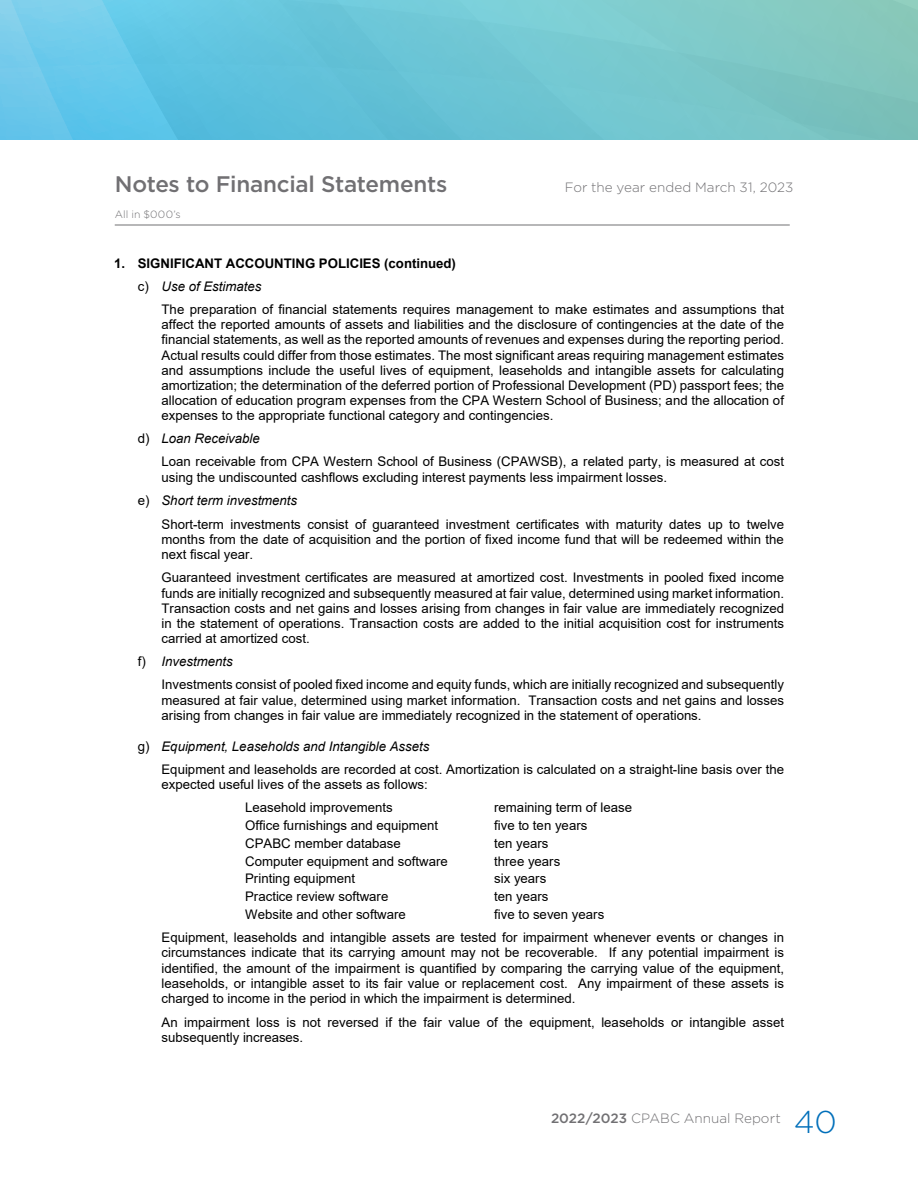
<style>
.page{position:relative;width:918px;height:1188px;background:#fff}
.page>*{position:absolute;margin:0;border:0;box-sizing:border-box;transform-origin:0 0}
.t1{font:300 31.5px "Gotham";color:#006fba}
.Body{font:500 22.5px "Gotham";letter-spacing:-.01em;color:#717073}
.Body-2{font:300 13.5px "Gotham";letter-spacing:.005em;color:#717073}
.t2{font:13.2px/15.1px "Arial";color:#000}
.t3{font:700 13.2px "Arial";color:#000}
.t4{font:italic 13.2px "Arial";color:#000}
.Body-3{font:300 10.5px "Gotham";color:#717073}
.s1{font-style:normal}
.s2{font-style:italic}
.s3{font-weight:500}
</style>
<div class="page">
<svg style="left:0;top:0;width:918px;height:140px;background:#6fc5d4"></svg>
<hr style="left:115px;top:225px;width:675px;height:1px;background:#717073">
<p class="Body" style="left:115px;top:169px;width:334px">Notes to Financial Statements</p>
<p class="Body-3" style="left:115px;top:207px;width:68px">All in $000’s</p>
<p class="Body-2" style="left:565px;top:178px;width:230px">For the year ended March 31, 2023</p>
<p class="t3" style="left:114px;top:254px;width:343px">1. SIGNIFICANT ACCOUNTING POLICIES (continued)</p>
<p class="t4" style="left:138px;top:278px;width:125px"><span class="s1">c)</span> Use of Estimates</p>
<p class="t2" style="left:162px;top:302px;width:624px">The preparation of financial statements requires management to make estimates and assumptions that</p>
<p class="t2" style="left:162px;top:317px;width:624px;text-align:justify">affect the reported amounts of assets and liabilities and the disclosure of contingencies at the date of the financial statements, as well as the reported amounts of revenues and expenses during the reporting period.<br>Actual results could differ from those estimates. The most significant areas requiring management estimates and assumptions include the useful lives of equipment, leaseholds and intangible assets for calculating amortization; the determination of the deferred portion of Professional Development (PD) passport fees; the allocation of education program expenses from the CPA Western School of Business; and the allocation of expenses to the appropriate functional category and contingencies.</p>
<p class="t2" style="left:162px;top:427px;width:624px;line-height:23.1px;text-indent:-24px">d) <span class="s2">Loan Receivable<br></span>Loan receivable from CPA Western School of Business (CPAWSB), a related party, is measured at cost</p>
<p class="t2" style="left:162px;top:469px;width:507px">using the undiscounted cashflows excluding interest payments less impairment losses.</p>
<p class="t4" style="left:138px;top:492px;width:161px"><span class="s1">e)</span> Short term investments</p>
<p class="t2" style="left:162px;top:517px;width:624px">Short-term investments consist of guaranteed investment certificates with maturity dates up to twelve</p>
<p class="t2" style="left:162px;top:532px;width:624px">months from the date of acquisition and the portion of fixed income fund that will be redeemed within the next fiscal year.</p>
<p class="t2" style="left:162px;top:570px;width:624px;text-align:justify">Guaranteed investment certificates are measured at amortized cost. Investments in pooled fixed income funds are initially recognized and subsequently measured at fair value, determined using market information.<br>Transaction costs and net gains and losses arising from changes in fair value are immediately recognized in the statement of operations. Transaction costs are added to the initial acquisition cost for instruments carried at amortized cost.</p>
<p class="t2" style="left:162px;top:650px;width:624px;line-height:23px;text-indent:-24px">f) <span class="s2">Investments<br></span>Investments consist of pooled fixed income and equity funds, which are initially recognized and subsequently</p>
<p class="t2" style="left:162px;top:692px;width:624px">measured at fair value, determined using market information. Transaction costs and net gains and losses arising from changes in fair value are immediately recognized in the statement of operations.</p>
<p class="t2" style="left:162px;top:735px;width:624px;line-height:23px;text-indent:-24px">g) <span class="s2">Equipment, Leaseholds and Intangible Assets<br></span>Equipment and leaseholds are recorded at cost. Amortization is calculated on a straight-line basis over the</p>
<p class="t2" style="left:245px;top:773px;width:184px;line-height:23.1px;text-indent:-84px">expected useful lives of the assets as follows:<br>Leasehold improvements</p>
<p class="t2" style="left:494px;top:800px;width:140px">remaining term of lease</p>
<p class="t2" style="left:245px;top:818px;width:195px">Office furnishings and equipment</p>
<p class="t2" style="left:494px;top:818px;width:95px">five to ten years</p>
<p class="t2" style="left:245px;top:836px;width:157px">CPABC member database</p>
<p class="t2" style="left:494px;top:836px;width:56px">ten years</p>
<p class="t2" style="left:245px;top:853px;width:204px">Computer equipment and software</p>
<p class="t2" style="left:494px;top:853px;width:68px">three years</p>
<p class="t2" style="left:245px;top:871px;width:112px">Printing equipment</p>
<p class="t2" style="left:494px;top:871px;width:54px">six years</p>
<p class="t2" style="left:245px;top:889px;width:145px">Practice review software</p>
<p class="t2" style="left:494px;top:889px;width:56px">ten years</p>
<p class="t2" style="left:245px;top:907px;width:162px">Website and other software</p>
<p class="t2" style="left:162px;top:903px;width:624px;line-height:23.1px;text-indent:333px">five to seven years<br>Equipment, leaseholds and intangible assets are tested for impairment whenever events or changes in</p>
<p class="t2" style="left:162px;top:945px;width:624px;text-align:justify">circumstances indicate that its carrying amount may not be recoverable. If any potential impairment is identified, the amount of the impairment is quantified by comparing the carrying value of the equipment, leaseholds, or intangible asset to its fair value or replacement cost. Any impairment of these assets is charged to income in the period in which the impairment is determined.</p>
<p class="t2" style="left:162px;top:1015px;width:624px">An impairment loss is not reversed if the fair value of the equipment, leaseholds or intangible asset subsequently increases.</p>
<p class="Body-2" style="left:551px;top:1109px;width:231px"><span class="s3">2022/2023</span> CPABC Annual Report</p>
<h1 class="t1" style="left:794px;top:1102px;width:44px">40</h1>
</div>
